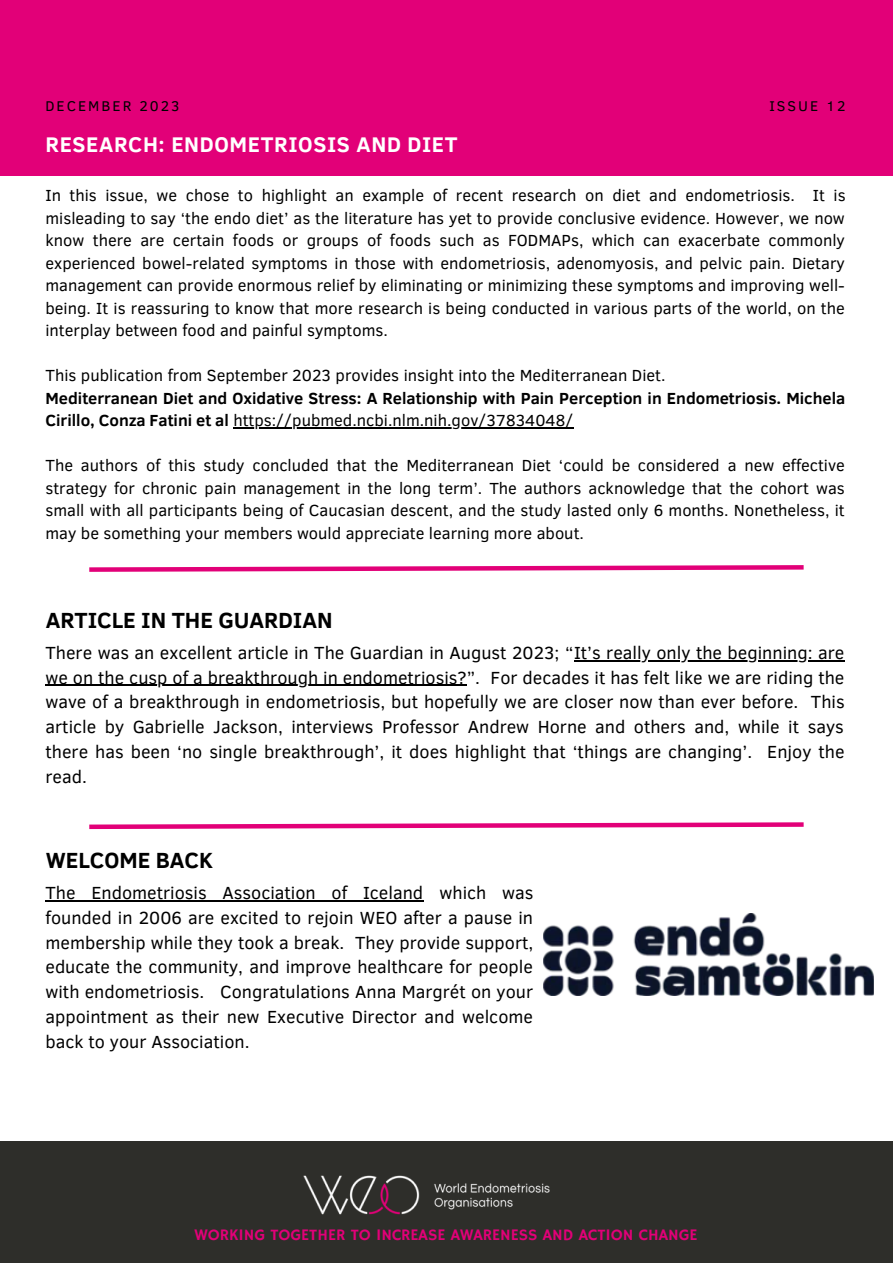
<style>
.page{position:relative;width:893px;height:1264px;background:#fff}
.page>*{position:absolute;margin:0;border:0;box-sizing:border-box;transform-origin:0 0}
.t1{font:700 22.5px "Clear Sans";color:#000}
.t2{font:700 21.75px "Clear Sans";letter-spacing:.03em;color:#fff}
.t3{font:18px/24.8px "Clear Sans";color:#000;text-align:justify}
.t4{font:16.5px/22.5px "Clear Sans";color:#000;text-align:justify}
.t5{font:700 16.5px/22.5px "Clear Sans";color:#000}
.t6{font:16.05px "Hammersmith One";color:#e20078}
.t7{font:14.4px "Clear Sans";letter-spacing:.14em;color:#000}
.s1{font-weight:400}
</style>
<div class="page">
<div style="left:0;top:0;width:892px;height:176px;background:#e20078"></div>
<div style="left:0;top:1140px;width:892px;height:122px;background:#2e2e2a"></div>
<img style="left:303px;top:1175px;width:247px;height:40px">
<hr style="left:233px;top:427px;width:340px;height:1px;background:#000">
<svg style="left:89px;top:565px;width:715px;height:7px"></svg>
<svg style="left:89px;top:822px;width:715px;height:8px"></svg>
<img style="left:543px;top:913px;width:331px;height:82px">
<hr style="left:574px;top:660px;width:270px;height:1px;background:#000">
<hr style="left:45px;top:684px;width:422px;height:1px;background:#000">
<hr style="left:45px;top:900px;width:378px;height:1px;background:#000">
<p class="t7" style="left:45px;top:95px;width:136px">DECEMBER 2023</p>
<p class="t7" style="left:769px;top:95px;width:78px">ISSUE 12</p>
<p class="t2" style="left:45px;top:129px;width:413px">RESEARCH: ENDOMETRIOSIS AND DIET</p>
<p class="t4" style="left:45px;top:183px;width:801px">In this issue, we chose to highlight an example of recent research on diet and endometriosis. It is misleading to say ‘the endo diet’ as the literature has yet to provide conclusive evidence. However, we now know there are certain foods or groups of foods such as FODMAPs, which can exacerbate commonly experienced bowel-related symptoms in those with endometriosis, adenomyosis, and pelvic pain. Dietary management can provide enormous relief by eliminating or minimizing these symptoms and improving well&shy;being. It is reassuring to know that more research is being conducted in various parts of the world, on the interplay between food and painful symptoms.</p>
<p class="t4" style="left:45px;top:363px;width:621px">This publication from September 2023 provides insight into the Mediterranean Diet.</p>
<p class="t5" style="left:45px;top:386px;width:801px">Mediterranean Diet and Oxidative Stress: A Relationship with Pain Perception in Endometriosis. Michela<br>Cirillo, Conza Fatini et al <span class="s1">https://pubmed.ncbi.nlm.nih.gov/37834048/</span></p>
<p class="t4" style="left:45px;top:453px;width:800px">The authors of this study concluded that the Mediterranean Diet ‘could be considered a new effective strategy for chronic pain management in the long term’. The authors acknowledge that the cohort was small with all participants being of Caucasian descent, and the study lasted only 6 months. Nonetheless, it may be something your members would appreciate learning more about.</p>
<p class="t1" style="left:46px;top:603px;width:288px">ARTICLE IN THE GUARDIAN</p>
<p class="t3" style="left:45px;top:639px;width:800px">There was an excellent article in The Guardian in August 2023; “It’s really only the beginning: are we on the cusp of a breakthrough in endometriosis?”. For decades it has felt like we are riding the wave of a breakthrough in endometriosis, but hopefully we are closer now than ever before. This article by Gabrielle Jackson, interviews Professor Andrew Horne and others and, while it says there has been ‘no single breakthrough’, it does highlight that ‘things are changing’. Enjoy the read.</p>
<p class="t1" style="left:46px;top:844px;width:169px">WELCOME BACK</p>
<p class="t3" style="left:45px;top:879px;width:489px">The Endometriosis Association of Iceland which was founded in 2006 are excited to rejoin WEO after a pause in membership while they took a break. They provide support, educate the community, and improve healthcare for people with endometriosis. Congratulations Anna Margrét on your appointment as their new Executive Director and welcome back to your Association.</p>
<p class="t6" style="left:194px;top:1224px;width:504px">WORKING TOGETHER TO INCREASE AWARENESS AND ACTION CHANGE</p>
</div>
